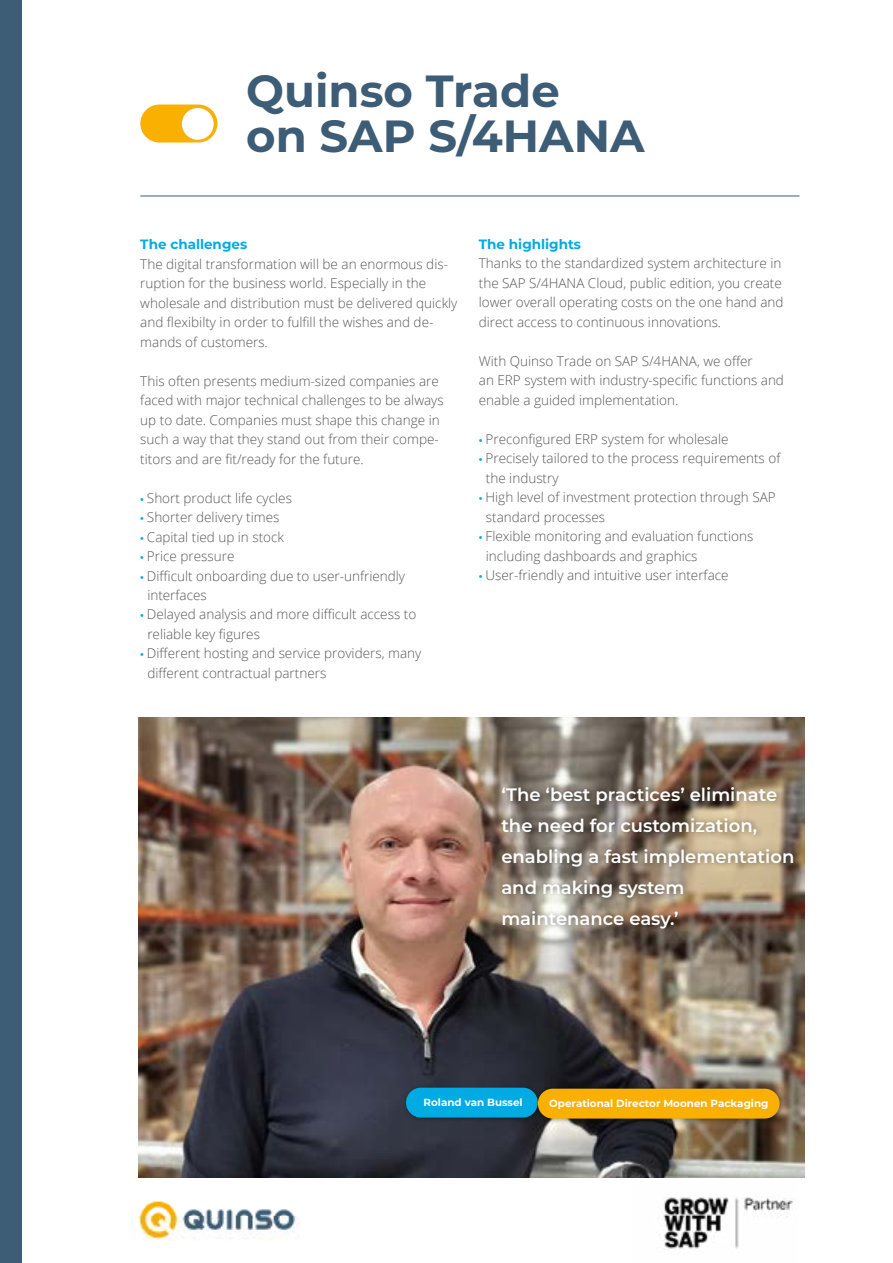
<style>
.page{position:relative;width:893px;height:1263px;background:#fff}
.page>*{position:absolute;margin:0;border:0;box-sizing:border-box;transform-origin:0 0}
.t1{font:700 45px/45px "Montserrat";color:#3d5c76}
.t2{font:600 18px/30.8px "Montserrat";color:#fff}
.t3{font:300 13.5px/19.5px "Open Sans";color:#575756}
.t4{font:700 13.5px "Montserrat";color:#00abe4}
.t5{font:700 10.35px "Montserrat";color:#fff}
.s1{font-family:"Myriad Pro";font-weight:400;color:#00abe4}
</style>
<div class="page">
<img style="left:139px;top:717px;width:666px;height:460px">
<img style="left:131px;top:1201px;width:168px;height:40px">
<img style="left:658px;top:1197px;width:135px;height:53px">
<hr style="left:140px;top:196px;width:659px;height:1px;background:#3d5c76">
<div style="left:140px;top:105px;width:77px;height:37px;background:#f9b000;border-radius:19px"></div>
<div style="left:182px;top:108px;width:32px;height:32px;background:#fff;border-radius:50%"></div>
<div style="left:499px;top:785px;width:300px;height:148px;background:#000;opacity:.35"></div>
<div style="left:403px;top:1085px;width:140px;height:37px;background:#000;opacity:.35"></div>
<div style="left:406px;top:1088px;width:132px;height:29px;background:#00abe4;border-radius:15px"></div>
<div style="left:535px;top:1086px;width:249px;height:37px;background:#000;opacity:.35"></div>
<div style="left:538px;top:1089px;width:242px;height:29px;background:#f9b000;border-radius:15px"></div>
<div style="left:0;top:0;width:21px;height:1263px;background:#3d5c76"></div>
<h1 class="t1" style="left:246px;top:67px;width:400px">Quinso Trade<br>on SAP S/4HANA</h1>
<p class="t4" style="left:140px;top:234px;width:108px">The challenges</p>
<p class="t3" style="left:140px;top:253px;width:319px">The digital transformation will be an enormous dis&shy;ruption for the business world. Especially in the wholesale and distribution must be delivered quickly and flexibilty in order to fulfill the wishes and de&shy;mands of customers.</p>
<p class="t3" style="left:140px;top:370px;width:305px">This often presents medium-sized companies are faced with major technical challenges to be always up to date. Companies must shape this change in such a way that they stand out from their compe&shy;titors and are fit/ready for the future.</p>
<p class="t3" style="left:140px;top:487px;width:153px"><span class="s1">•</span> Short product life cycles</p>
<p class="t3" style="left:140px;top:507px;width:141px"><span class="s1">•</span> Shorter delivery times</p>
<p class="t3" style="left:140px;top:526px;width:145px"><span class="s1">•</span> Capital tied up in stock</p>
<p class="t3" style="left:140px;top:546px;width:96px"><span class="s1">•</span> Price pressure</p>
<p class="t3" style="left:147px;top:565px;width:259px;text-indent:-7px"><span class="s1">•</span> Difficult onboarding due to user-unfriendly interfaces</p>
<p class="t3" style="left:147px;top:604px;width:270px;text-indent:-7px"><span class="s1">•</span> Delayed analysis and more difficult access to reliable key figures</p>
<p class="t3" style="left:147px;top:643px;width:275px;text-indent:-7px"><span class="s1">•</span> Different hosting and service providers, many different contractual partners</p>
<p class="t4" style="left:479px;top:234px;width:104px">The highlights</p>
<p class="t3" style="left:479px;top:253px;width:306px">Thanks to the standardized system architecture in the SAP S/4HANA Cloud, public edition, you create lower overall operating costs on the one hand and direct access to continuous innovations.</p>
<p class="t3" style="left:479px;top:351px;width:307px">With Quinso Trade on SAP S/4HANA, we offer<br>an ERP system with industry-specific functions and enable a guided implementation.</p>
<p class="t3" style="left:479px;top:429px;width:251px"><span class="s1">•</span> Preconfigured ERP system for wholesale</p>
<p class="t3" style="left:486px;top:448px;width:296px;text-indent:-7px"><span class="s1">•</span> Precisely tailored to the process requirements of the industry</p>
<p class="t3" style="left:486px;top:487px;width:291px;text-indent:-7px"><span class="s1">•</span> High level of investment protection through SAP standard processes</p>
<p class="t3" style="left:486px;top:526px;width:269px;text-indent:-7px"><span class="s1">•</span> Flexible monitoring and evaluation functions including dashboards and graphics</p>
<p class="t3" style="left:479px;top:565px;width:251px"><span class="s1">•</span> User-friendly and intuitive user interface</p>
<h2 class="t2" style="left:501px;top:779px;width:295px">‘The ‘best practices’ eliminate the need for customization, enabling a fast implementation and making system maintenance easy.’</h2>
<p class="t5" style="left:424px;top:1095px;width:101px">Roland van Bussel</p>
<p class="t5" style="left:549px;top:1095px;width:221px">Operational Director Moonen Packaging</p>
</div>
